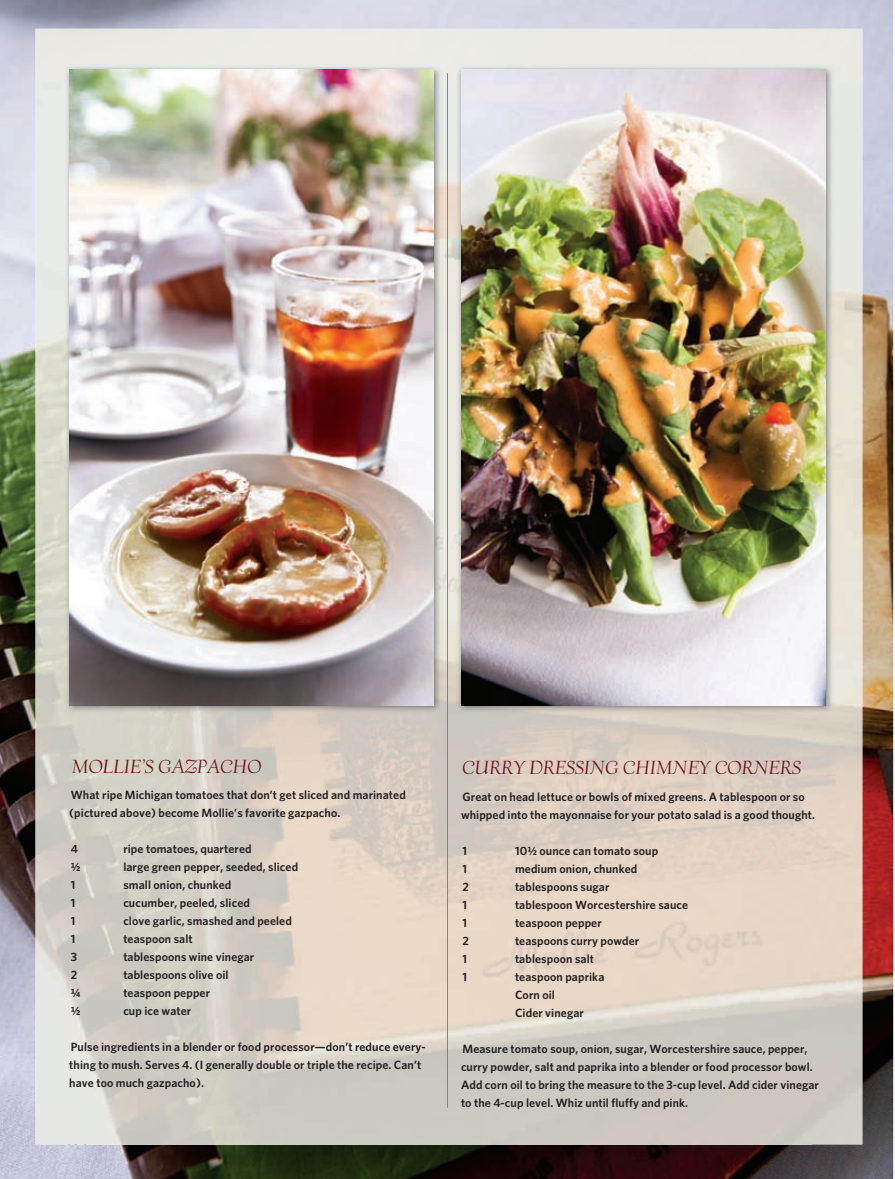
<style>
.page{position:relative;width:895px;height:1179px;background:#fff}
.page>*{position:absolute;margin:0;border:0;box-sizing:border-box;transform-origin:0 0}
.t1{font:18px "Village Italic Titling";letter-spacing:.005em;color:#6e1415}
.t2{font:600 12px/18px "Whitney";letter-spacing:.01em;color:#231f20}
.t3{font:600 12px "Whitney Numeric";color:#231f20}
.s1{font-family:"Whitney Numeric"}
</style>
<div class="page">
<img style="left:0;top:0;width:893px;height:1178px">
<div style="left:36px;top:29px;width:826px;height:52px;background:#ebeae4"></div>
<img style="left:36px;top:81px;width:51px;height:1063px">
<img style="left:397px;top:81px;width:103px;height:1063px">
<img style="left:811px;top:81px;width:51px;height:1063px">
<img style="left:87px;top:713px;width:310px;height:431px">
<img style="left:500px;top:713px;width:311px;height:431px">
<hr style="left:447px;top:73px;width:1px;height:1034px;background:#858478">
<img style="left:64px;top:64px;width:378px;height:649px">
<img style="left:69px;top:69px;width:365px;height:636px">
<img style="left:456px;top:64px;width:378px;height:649px">
<img style="left:461px;top:69px;width:364px;height:636px">
<svg style="left:0;top:1175px;width:3px;height:4px"></svg>
<h1 class="t1" style="left:72px;top:754px;width:191px">MOLLIE’S GAZPACHO</h1>
<p class="t2" style="left:69px;top:785px;width:338px">What ripe Michigan tomatoes that don’t get sliced and marinated (pictured above) become Mollie’s favorite gazpacho.</p>
<p class="t2" style="left:71px;top:839px;width:9px">4</p>
<p class="t2" style="left:123px;top:839px;width:130px">ripe tomatoes, quartered</p>
<p class="t3" style="left:71px;top:860px;width:11px">K</p>
<p class="t2" style="left:123px;top:857px;width:176px">large green pepper, seeded, sliced</p>
<p class="t2" style="left:71px;top:875px;width:6px">1</p>
<p class="t2" style="left:123px;top:875px;width:110px">small onion, chunked</p>
<p class="t2" style="left:71px;top:893px;width:6px">1</p>
<p class="t2" style="left:123px;top:893px;width:128px">cucumber, peeled, sliced</p>
<p class="t2" style="left:71px;top:911px;width:6px">1</p>
<p class="t2" style="left:123px;top:911px;width:170px">clove garlic, smashed and peeled</p>
<p class="t2" style="left:71px;top:929px;width:6px">1</p>
<p class="t2" style="left:123px;top:929px;width:71px">teaspoon salt</p>
<p class="t2" style="left:71px;top:947px;width:8px">3</p>
<p class="t2" style="left:123px;top:947px;width:132px">tablespoons wine vinegar</p>
<p class="t2" style="left:71px;top:965px;width:8px">2</p>
<p class="t2" style="left:123px;top:965px;width:107px">tablespoons olive oil</p>
<p class="t3" style="left:71px;top:986px;width:11px">¼</p>
<p class="t2" style="left:123px;top:983px;width:88px">teaspoon pepper</p>
<p class="t3" style="left:71px;top:1004px;width:11px">K</p>
<p class="t2" style="left:123px;top:1001px;width:69px">cup ice water</p>
<p class="t2" style="left:69px;top:1037px;width:358px">Pulse ingredients in a blender or food processor—don’t reduce every&shy;thing to mush. Serves 4. (I generally double or triple the recipe. Can’t have too much gazpacho).</p>
<h1 class="t1" style="left:462px;top:755px;width:340px">CURRY DRESSING CHIMNEY CORNERS</h1>
<p class="t2" style="left:461px;top:787px;width:355px">Great on head lettuce or bowls of mixed greens. A tablespoon or so whipped into the mayonnaise for your potato salad is a good thought.</p>
<p class="t2" style="left:462px;top:841px;width:6px">1</p>
<p class="t2" style="left:515px;top:841px;width:145px">10<span class="s1">½</span> ounce can tomato soup</p>
<p class="t2" style="left:462px;top:859px;width:6px">1</p>
<p class="t2" style="left:515px;top:859px;width:124px">medium onion, chunked</p>
<p class="t2" style="left:462px;top:877px;width:8px">2</p>
<p class="t2" style="left:515px;top:877px;width:96px">tablespoons sugar</p>
<p class="t2" style="left:462px;top:895px;width:6px">1</p>
<p class="t2" style="left:515px;top:895px;width:175px">tablespoon Worcestershire sauce</p>
<p class="t2" style="left:462px;top:913px;width:6px">1</p>
<p class="t2" style="left:515px;top:913px;width:88px">teaspoon pepper</p>
<p class="t2" style="left:462px;top:931px;width:8px">2</p>
<p class="t2" style="left:515px;top:931px;width:126px">teaspoons curry powder</p>
<p class="t2" style="left:462px;top:949px;width:6px">1</p>
<p class="t2" style="left:515px;top:949px;width:80px">tablespoon salt</p>
<p class="t2" style="left:462px;top:967px;width:6px">1</p>
<p class="t2" style="left:515px;top:967px;width:91px">teaspoon paprika<br>Corn oil<br>Cider vinegar</p>
<p class="t2" style="left:461px;top:1039px;width:359px">Measure tomato soup, onion, sugar, Worcestershire sauce, pepper, curry powder, salt and paprika into a blender or food processor bowl.<br>Add corn oil to bring the measure to the 3-cup level. Add cider vinegar to the 4-cup level. Whiz until fluffy and pink.</p>
</div>
